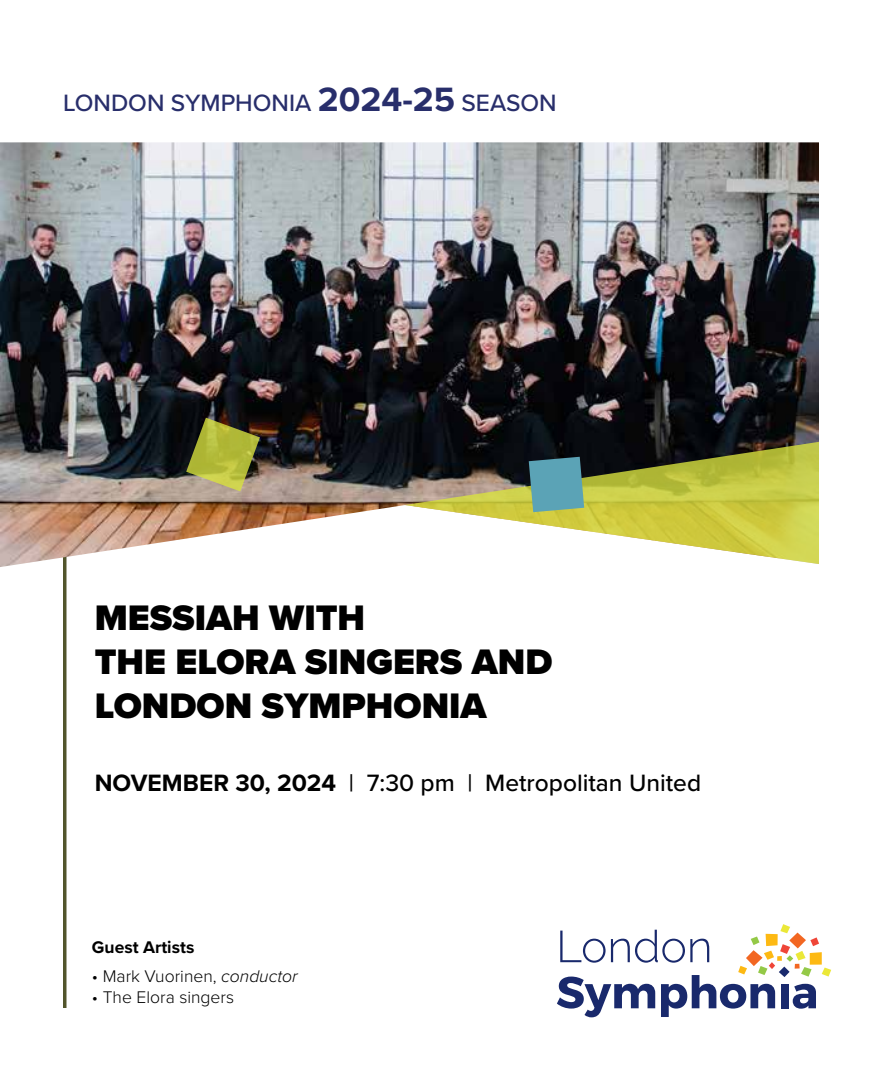
<style>
.page{position:relative;width:882px;height:1071px;background:#fff}
.page>*{position:absolute;margin:0;border:0;box-sizing:border-box;transform-origin:0 0}
.t1{font:900 36.75px/43.8px "Proxima Nova";color:#000}
.t2{font:500 24.5px "Proxima Nova";color:#000}
.t3{font:500 24.5px "Proxima Nova";color:#282e6b}
.t4{font:300 17.5px "Proxima Nova";color:#000}
.t5{font:700 17.5px "Proxima Nova";color:#000}
.s1{font-weight:700;font-size:35px}
.s2{font-weight:700}
.s3{font-style:italic}
</style>
<div class="page">
<svg style="left:557px;top:924px;width:274px;height:93px"></svg>
<hr style="left:63px;top:537px;width:3px;height:471px;background:#52552c">
<img style="left:0;top:142px;width:819px;height:425px">
<svg style="left:405px;top:442px;width:414px;height:122px"></svg>
<svg style="left:529px;top:457px;width:55px;height:55px;background:#5d9ca3"></svg>
<svg style="left:186px;top:418px;width:74px;height:73px;background:#8f8f3e"></svg>
<p class="t3" style="left:63px;top:85px;width:495px">LONDON SYMPHONIA <span class="s1">2024-25</span> SEASON</p>
<p class="t1" style="left:95px;top:596px;width:459px">MESSIAH WITH<br>THE ELORA SINGERS AND<br>LONDON SYMPHONIA</p>
<p class="t2" style="left:95px;top:765px;width:608px"><span class="s2">NOVEMBER 30, 2024</span> | 7:30 pm | Metropolitan United</p>
<p class="t5" style="left:92px;top:934px;width:104px">Guest Artists</p>
<p class="t4" style="left:92px;top:963px;width:207px">• Mark Vuorinen, <span class="s3">conductor</span></p>
<p class="t4" style="left:92px;top:984px;width:144px">• The Elora singers</p>
</div>
